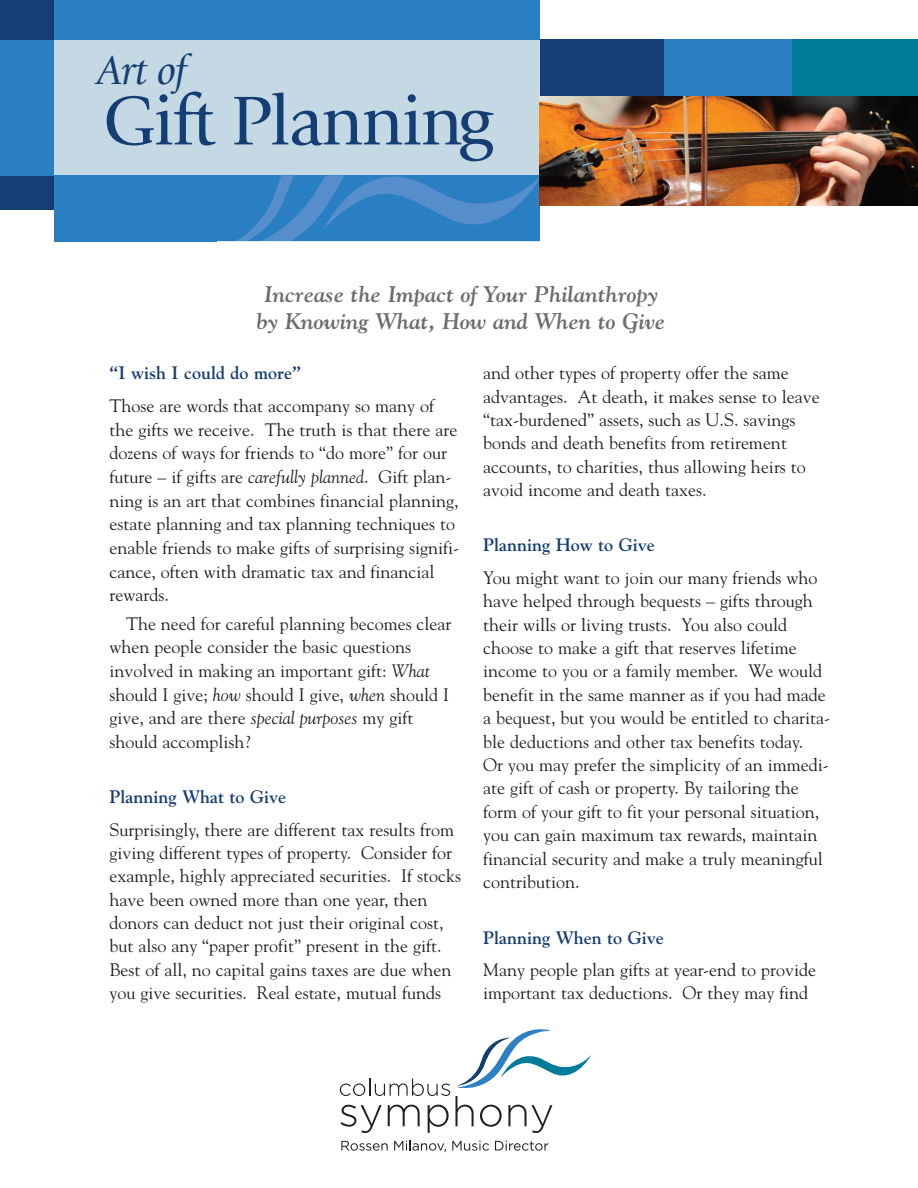
<style>
.page{position:relative;width:918px;height:1188px;background:#fff}
.page>*{position:absolute;margin:0;border:0;box-sizing:border-box;transform-origin:0 0}
.t1{font:72px "Giovanni";letter-spacing:-.035em;color:#153e74}
.t2{font:italic 42px "Giovanni";color:#153e74}
.t3{font:italic 700 22.5px/27.8px "Goudy";color:#6c6d70;text-align:center}
.t4{font:18px/23.7px "Goudy";color:#231f20}
.t5{font:700 18px "Goudy";color:#153e74}
.s1{font-style:italic}
</style>
<div class="page">
<svg style="left:341px;top:1141px;width:47px;height:10px"></svg>
<svg style="left:394px;top:1140px;width:52px;height:12px"></svg>
<svg style="left:452px;top:1141px;width:37px;height:10px"></svg>
<svg style="left:495px;top:1141px;width:53px;height:10px"></svg>
<svg style="left:340px;top:1029px;width:251px;height:104px"></svg>
<div style="left:0;top:0;width:66px;height:209px;background:#153e74"></div>
<div style="left:0;top:40px;width:54px;height:136px;background:#2a7fc3"></div>
<div style="left:54px;top:0;width:486px;height:241px;background:#2a7fc3"></div>
<div style="left:54px;top:40px;width:486px;height:136px;background:#c4d9e3"></div>
<img style="left:540px;top:96px;width:378px;height:109px">
<div style="left:540px;top:40px;width:126px;height:56px;background:#153e74"></div>
<div style="left:665px;top:40px;width:128px;height:56px;background:#2a7fc3"></div>
<div style="left:792px;top:40px;width:126px;height:56px;background:#007b99"></div>
<img style="left:217px;top:176px;width:339px;height:66px">
<h2 class="t2" style="left:96px;top:53px;width:92px">Art of</h2>
<h1 class="t1" style="left:102px;top:93px;width:392px">Gift Planning</h1>
<p class="t3" style="left:257px;top:280px;width:410px">Increase the Impact of Your Philanthropy by Knowing What, How and When to Give</p>
<p class="t5" style="left:110px;top:363px;width:193px">“I wish I could do more”</p>
<p class="t4" style="left:110px;top:394px;width:351px">Those are words that accompany so many of the gifts we receive. The truth is that there are dozens of ways for friends to “do more” for our future – if gifts are <span class="s1">carefully planned</span>. Gift plan&shy;ning is an art that combines financial planning, estate planning and tax planning techniques to enable friends to make gifts of surprising signifi&shy;cance, often with dramatic tax and financial rewards.</p>
<p class="t4" style="left:109px;top:612px;width:344px;text-indent:17px">The need for careful planning becomes clear when people consider the basic questions involved in making an important gift: <span class="s1">What </span>should I give; <span class="s1">how</span> should I give, <span class="s1">when</span> should I give, and are there <span class="s1">special purposes</span> my gift should accomplish?</p>
<p class="t5" style="left:110px;top:787px;width:178px">Planning What to Give</p>
<p class="t4" style="left:110px;top:818px;width:353px;line-height:23.2px">Surprisingly, there are different tax results from giving different types of property. Consider for example, highly appreciated securities. If stocks have been owned more than one year, then donors can deduct not just their original cost, but also any “paper profit” present in the gift.<br>Best of all, no capital gains taxes are due when you give securities. Real estate, mutual funds</p>
<p class="t4" style="left:483px;top:362px;width:338px;line-height:23.2px">and other types of property offer the same advantages. At death, it makes sense to leave “tax-burdened” assets, such as U.S. savings bonds and death benefits from retirement accounts, to charities, thus allowing heirs to avoid income and death taxes.</p>
<p class="t5" style="left:483px;top:535px;width:173px">Planning How to Give</p>
<p class="t4" style="left:483px;top:566px;width:349px">You might want to join our many friends who have helped through bequests – gifts through their wills or living trusts. You also could choose to make a gift that reserves lifetime income to you or a family member. We would benefit in the same manner as if you had made a bequest, but you would be entitled to charita&shy;ble deductions and other tax benefits today.<br>Or you may prefer the simplicity of an immedi&shy;ate gift of cash or property. By tailoring the form of your gift to fit your personal situation, you can gain maximum tax rewards, maintain financial security and make a truly meaningful contribution.</p>
<p class="t5" style="left:483px;top:927px;width:182px">Planning When to Give</p>
<p class="t4" style="left:483px;top:958px;width:334px;line-height:23.2px">Many people plan gifts at year-end to provide important tax deductions. Or they may find</p>
</div>
